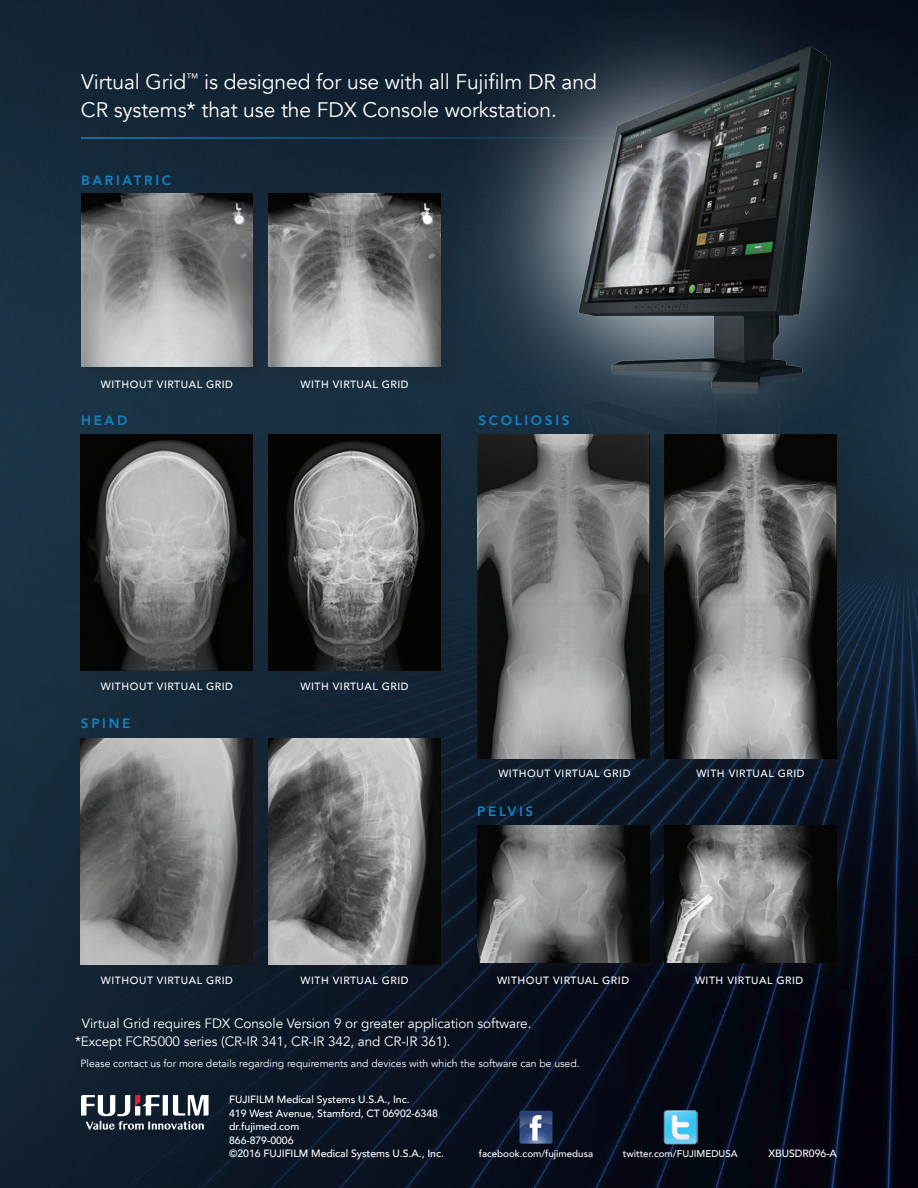
<style>
.page{position:relative;width:918px;height:1188px;background:#fff}
.page>*{position:absolute;margin:0;border:0;box-sizing:border-box;transform-origin:0 0}
.t1{font:21px/28.5px "Avenir";letter-spacing:-.005em;color:#fff}
.t2{font:13.5px/18px "Avenir";letter-spacing:-.005em;color:#fff}
.t3{font:800 13.5px "Avenir";letter-spacing:.2em;color:#1483c6}
.t4{font:500 10.5px "Avenir";letter-spacing:.05em;color:#fff}
.t5{font:500 10.5px/13.5px "Avenir";letter-spacing:-.005em;color:#fff}
.t6{font:10.5px "Avenir";letter-spacing:-.005em;color:#fff}
.t7{font:500 9.75px "Avenir";color:#fff}
</style>
<div class="page">
<img style="left:0;top:0;width:918px;height:1188px">
<svg style="left:520px;top:1111px;width:32px;height:33px"></svg>
<img style="left:663px;top:1110px;width:35px;height:34px">
<svg style="left:81px;top:1095px;width:128px;height:35px"></svg>
<div style="left:80px;top:193px;width:189px;height:189px;background:#192e3d"></div>
<img style="left:81px;top:194px;width:172px;height:172px">
<div style="left:268px;top:193px;width:189px;height:190px;background:#192e3d"></div>
<img style="left:269px;top:194px;width:67px;height:173px">
<div style="left:477px;top:824px;width:189px;height:155px;background:#231f20;opacity:.2"></div>
<img style="left:478px;top:825px;width:172px;height:138px">
<div style="left:664px;top:824px;width:189px;height:155px;background:#231f20;opacity:.2"></div>
<img style="left:665px;top:825px;width:172px;height:138px">
<div style="left:80px;top:434px;width:189px;height:252px;background:#182b3a"></div>
<img style="left:81px;top:434px;width:172px;height:236px">
<div style="left:268px;top:434px;width:189px;height:252px;background:#152635"></div>
<img style="left:269px;top:434px;width:172px;height:236px">
<div style="left:80px;top:737px;width:189px;height:243px;background:#121f2e"></div>
<img style="left:81px;top:738px;width:172px;height:226px">
<div style="left:268px;top:737px;width:189px;height:243px;background:#231f20;opacity:.2"></div>
<img style="left:269px;top:738px;width:172px;height:226px">
<hr style="left:81px;top:137px;width:568px;height:2px;background:#1483c6">
<img style="left:336px;top:0;width:582px;height:524px">
<img style="left:564px;top:40px;width:286px;height:394px">
<div style="left:476px;top:434px;width:189px;height:340px;background:#231f20;opacity:.2"></div>
<img style="left:477px;top:434px;width:172px;height:324px">
<div style="left:664px;top:434px;width:189px;height:340px;background:#231f20;opacity:.2"></div>
<img style="left:665px;top:434px;width:172px;height:324px">
<h1 class="t1" style="left:81px;top:67px;width:517px">Virtual Grid<sup>™</sup> is designed for use with all Fujifilm DR and<br>CR systems* that use the FDX Console workstation.</h1>
<p class="t3" style="left:81px;top:169px;width:92px">BARIATRIC</p>
<p class="t4" style="left:101px;top:375px;width:134px">WITHOUT VIRTUAL GRID</p>
<p class="t3" style="left:81px;top:410px;width:48px">HEAD</p>
<p class="t4" style="left:300px;top:375px;width:110px">WITH VIRTUAL GRID</p>
<p class="t3" style="left:478px;top:410px;width:93px">SCOLIOSIS</p>
<p class="t4" style="left:101px;top:677px;width:134px">WITHOUT VIRTUAL GRID</p>
<p class="t3" style="left:81px;top:713px;width:51px">SPINE</p>
<p class="t4" style="left:300px;top:677px;width:110px">WITH VIRTUAL GRID</p>
<p class="t4" style="left:498px;top:765px;width:134px">WITHOUT VIRTUAL GRID</p>
<p class="t3" style="left:477px;top:801px;width:58px">PELVIS</p>
<p class="t4" style="left:696px;top:765px;width:110px">WITH VIRTUAL GRID</p>
<p class="t4" style="left:101px;top:972px;width:134px">WITHOUT VIRTUAL GRID</p>
<p class="t4" style="left:497px;top:972px;width:134px">WITHOUT VIRTUAL GRID</p>
<p class="t4" style="left:300px;top:972px;width:110px">WITH VIRTUAL GRID</p>
<p class="t4" style="left:695px;top:972px;width:110px">WITH VIRTUAL GRID</p>
<p class="t2" style="left:75px;top:1015px;width:458px;text-indent:7px">Virtual Grid requires FDX Console Version 9 or greater application software. *Except FCR5000 series (CR-IR 341, CR-IR 342, and CR-IR 361).</p>
<p class="t6" style="left:81px;top:1057px;width:501px">Please contact us for more details regarding requirements and devices with which the software can be used.</p>
<p class="t5" style="left:229px;top:1092px;width:216px">FUJIFILM Medical Systems U.S.A., Inc.<br>419 West Avenue, Stamford, CT 06902-6348 dr.fujimed.com<br>866-879-0006<br>©2016 FUJIFILM Medical Systems U.S.A., Inc.</p>
<p class="t7" style="left:479px;top:1145px;width:116px">facebook.com/fujimedusa</p>
<p class="t7" style="left:623px;top:1145px;width:117px">twitter.com/FUJIMEDUSA</p>
<p class="t5" style="left:768px;top:1146px;width:70px">XBUSDR096-A</p>
</div>
